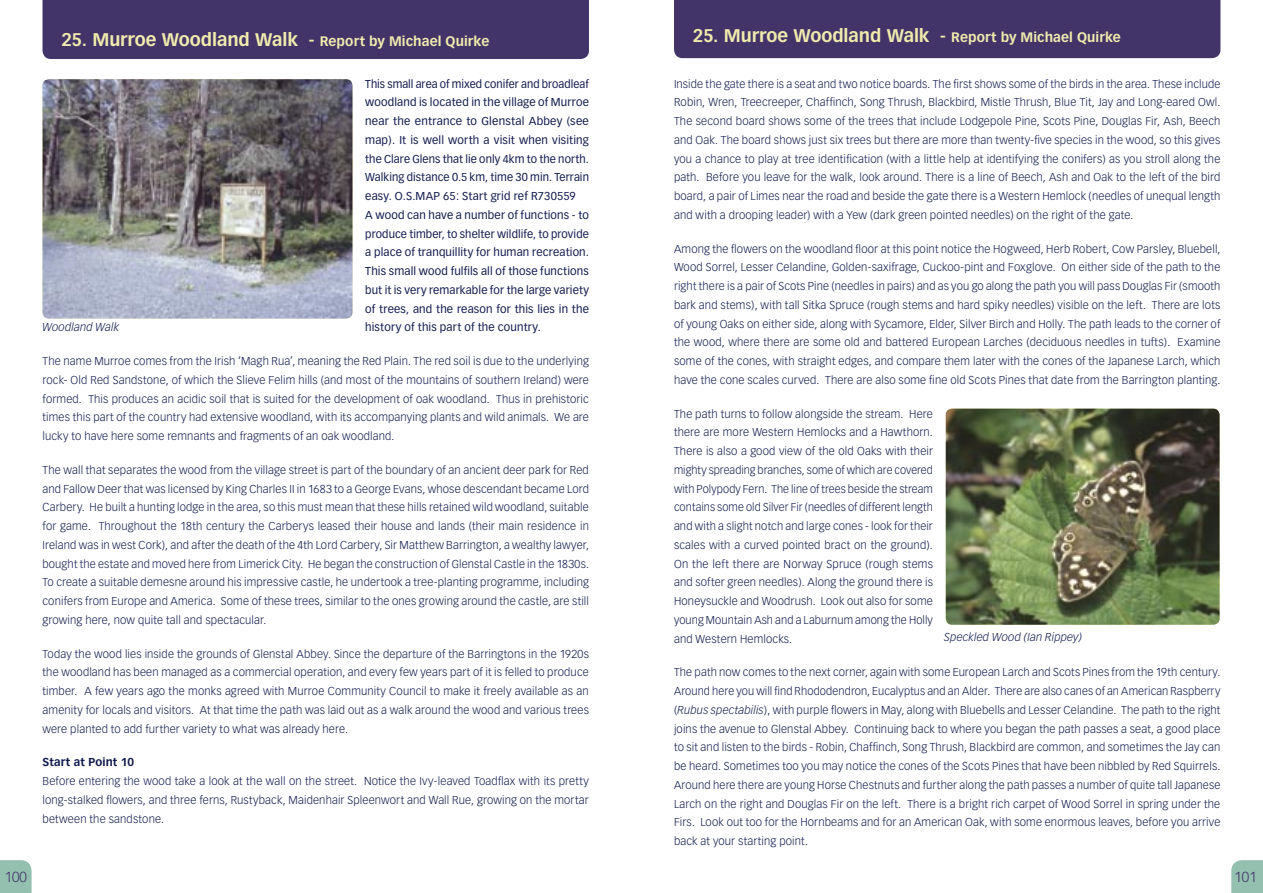
<style>
.page{position:relative;width:1263px;height:893px;background:#fff}
.page>*{position:absolute;margin:0;border:0;box-sizing:border-box;transform-origin:0 0}
.intro_heading{font:700 18px "Vectora LH";letter-spacing:-.005em;color:#f0ebad}
.t1{font:300 14.25px "Vectora LH";color:#423468}
.intro_Body_text{font:300 11.25px/18.8px "Vectora LH";letter-spacing:.015em;color:#101a4d;text-align:justify}
.intro_Body_text-2{font:11.25px/18.8px "Vectora LH";letter-spacing:.015em;color:#101a4d;text-align:justify}
.intro_Body_text-3{font:italic 300 11.25px "Vectora LH";letter-spacing:.01em;color:#101a4d}
.intro_Body_text-4{font:700 11.25px "Vectora LH";letter-spacing:.015em;color:#101a4d}
.s1{font-size:13.5px}
.s2{font-style:italic}
</style>
<div class="page">
<svg style="left:0;top:860px;width:32px;height:33px"></svg>
<svg style="left:1231px;top:860px;width:32px;height:33px"></svg>
<div style="left:43px;top:0;width:546px;height:59px;background:#423468"></div>
<img style="left:43px;top:79px;width:309px;height:240px">
<img style="left:946px;top:409px;width:273px;height:216px">
<div style="left:674px;top:0;width:546px;height:58px;background:#423468"></div>
<p class="intro_heading" style="left:61px;top:29px;width:429px">25. Murroe Woodland Walk - <span class="s1">Report by Michael Quirke</span></p>
<p class="intro_Body_text-2" style="left:365px;top:74px;width:225px">This small area of mixed conifer and broadleaf woodland is located in the village of Murroe near the entrance to Glenstal Abbey (see map). It is well worth a visit when visiting the Clare Glens that lie only 4km to the north.<br>Walking distance 0.5 km, time 30 min. Terrain easy. O.S.MAP 65: Start grid ref R730559</p>
<p class="intro_Body_text-2" style="left:365px;top:206px;width:225px">A wood can have a number of functions - to produce timber, to shelter wildlife, to provide a place of tranquillity for human recreation.<br>This small wood fulfils all of those functions but it is very remarkable for the large variety of trees, and the reason for this lies in the history of this part of the country.</p>
<p class="intro_Body_text" style="left:43px;top:352px;width:548px">The name Murroe comes from the Irish ‘Magh Rua’, meaning the Red Plain. The red soil is due to the underlying rock- Old Red Sandstone, of which the Slieve Felim hills (and most of the mountains of southern Ireland) were formed. This produces an acidic soil that is suited for the development of oak woodland. Thus in prehistoric times this part of the country had extensive woodland, with its accompanying plants and wild animals. We are lucky to have here some remnants and fragments of an oak woodland.</p>
<p class="intro_Body_text" style="left:43px;top:461px;width:548px">The wall that separates the wood from the village street is part of the boundary of an ancient deer park for Red and Fallow Deer that was licensed by King Charles II in 1683 to a George Evans, whose descendant became Lord Carbery. He built a hunting lodge in the area, so this must mean that these hills retained wild woodland, suitable for game. Throughout the 18th century the Carberys leased their house and lands (their main residence in Ireland was in west Cork), and after the death of the 4th Lord Carbery, Sir Matthew Barrington, a wealthy lawyer, bought the estate and moved here from Limerick City. He began the construction of Glenstal Castle in the 1830s.<br>To create a suitable demesne around his impressive castle, he undertook a tree-planting programme, including conifers from Europe and America. Some of these trees, similar to the ones growing around the castle, are still growing here, now quite tall and spectacular.</p>
<p class="intro_Body_text" style="left:43px;top:644px;width:548px">Today the wood lies inside the grounds of Glenstal Abbey. Since the departure of the Barringtons in the 1920s the woodland has been managed as a commercial operation, and every few years part of it is felled to produce timber. A few years ago the monks agreed with Murroe Community Council to make it freely available as an amenity for locals and visitors. At that time the path was laid out as a walk around the wood and various trees were planted to add further variety to what was already here.</p>
<p class="intro_Body_text-4" style="left:43px;top:756px;width:93px">Start at Point 10</p>
<p class="intro_Body_text" style="left:43px;top:772px;width:548px">Before entering the wood take a look at the wall on the street. Notice the Ivy-leaved Toadflax with its pretty long-stalked flowers, and three ferns, Rustyback, Maidenhair Spleenwort and Wall Rue, growing on the mortar between the sandstone.</p>
<p class="intro_Body_text-3" style="left:43px;top:321px;width:78px">Woodland Walk</p>
<p class="intro_heading" style="left:693px;top:25px;width:429px">25. Murroe Woodland Walk - <span class="s1">Report by Michael Quirke</span></p>
<p class="intro_Body_text" style="left:674px;top:74px;width:548px">Inside the gate there is a seat and two notice boards. The first shows some of the birds in the area. These include Robin, Wren, Treecreeper, Chaffinch, Song Thrush, Blackbird, Mistle Thrush, Blue Tit, Jay and Long-eared Owl.<br>The second board shows some of the trees that include Lodgepole Pine, Scots Pine, Douglas Fir, Ash, Beech and Oak. The board shows just six trees but there are more than twenty-five species in the wood, so this gives you a chance to play at tree identification (with a little help at identifying the conifers) as you stroll along the path. Before you leave for the walk, look around. There is a line of Beech, Ash and Oak to the left of the bird board, a pair of Limes near the road and beside the gate there is a Western Hemlock (needles of unequal length and with a drooping leader) with a Yew (dark green pointed needles) on the right of the gate.</p>
<p class="intro_Body_text" style="left:674px;top:239px;width:548px">Among the flowers on the woodland floor at this point notice the Hogweed, Herb Robert, Cow Parsley, Bluebell, Wood Sorrel, Lesser Celandine, Golden-saxifrage, Cuckoo-pint and Foxglove. On either side of the path to the right there is a pair of Scots Pine (needles in pairs) and as you go along the path you will pass Douglas Fir (smooth bark and stems), with tall Sitka Spruce (rough stems and hard spiky needles) visible on the left. There are lots of young Oaks on either side, along with Sycamore, Elder, Silver Birch and Holly. The path leads to the corner of the wood, where there are some old and battered European Larches (deciduous needles in tufts). Examine some of the cones, with straight edges, and compare them later with the cones of the Japanese Larch, which have the cone scales curved. There are also some fine old Scots Pines that date from the Barrington planting.</p>
<p class="intro_Body_text" style="left:674px;top:404px;width:260px">The path turns to follow alongside the stream. Here there are more Western Hemlocks and a Hawthorn.<br>There is also a good view of the old Oaks with their mighty spreading branches, some of which are covered with Polypody Fern. The line of trees beside the stream contains some old Silver Fir (needles of different length and with a slight notch and large cones - look for their scales with a curved pointed bract on the ground).<br>On the left there are Norway Spruce (rough stems and softer green needles). Along the ground there is Honeysuckle and Woodrush. Look out also for some young Mountain Ash and a Laburnum among the Holly and Western Hemlocks.</p>
<p class="intro_Body_text" style="left:674px;top:663px;width:548px">The path now comes to the next corner, again with some European Larch and Scots Pines from the 19th century.<br>Around here you will find Rhododendron, Eucalyptus and an Alder. There are also canes of an American Raspberry (<span class="s2">Rubus spectabilis</span>), with purple flowers in May, along with Bluebells and Lesser Celandine. The path to the right joins the avenue to Glenstal Abbey. Continuing back to where you began the path passes a seat, a good place to sit and listen to the birds - Robin, Chaffinch, Song Thrush, Blackbird are common, and sometimes the Jay can be heard. Sometimes too you may notice the cones of the Scots Pines that have been nibbled by Red Squirrels.<br>Around here there are young Horse Chestnuts and further along the path passes a number of quite tall Japanese Larch on the right and Douglas Fir on the left. There is a bright rich carpet of Wood Sorrel in spring under the Firs. Look out too for the Hornbeams and for an American Oak, with some enormous leaves, before you arrive back at your starting point.</p>
<p class="intro_Body_text-3" style="left:944px;top:630px;width:139px">Speckled Wood (Ian Rippey)</p>
<p class="t1" style="left:5px;top:868px;width:24px">100</p>
<p class="t1" style="left:1234px;top:868px;width:24px">101</p>
</div>
